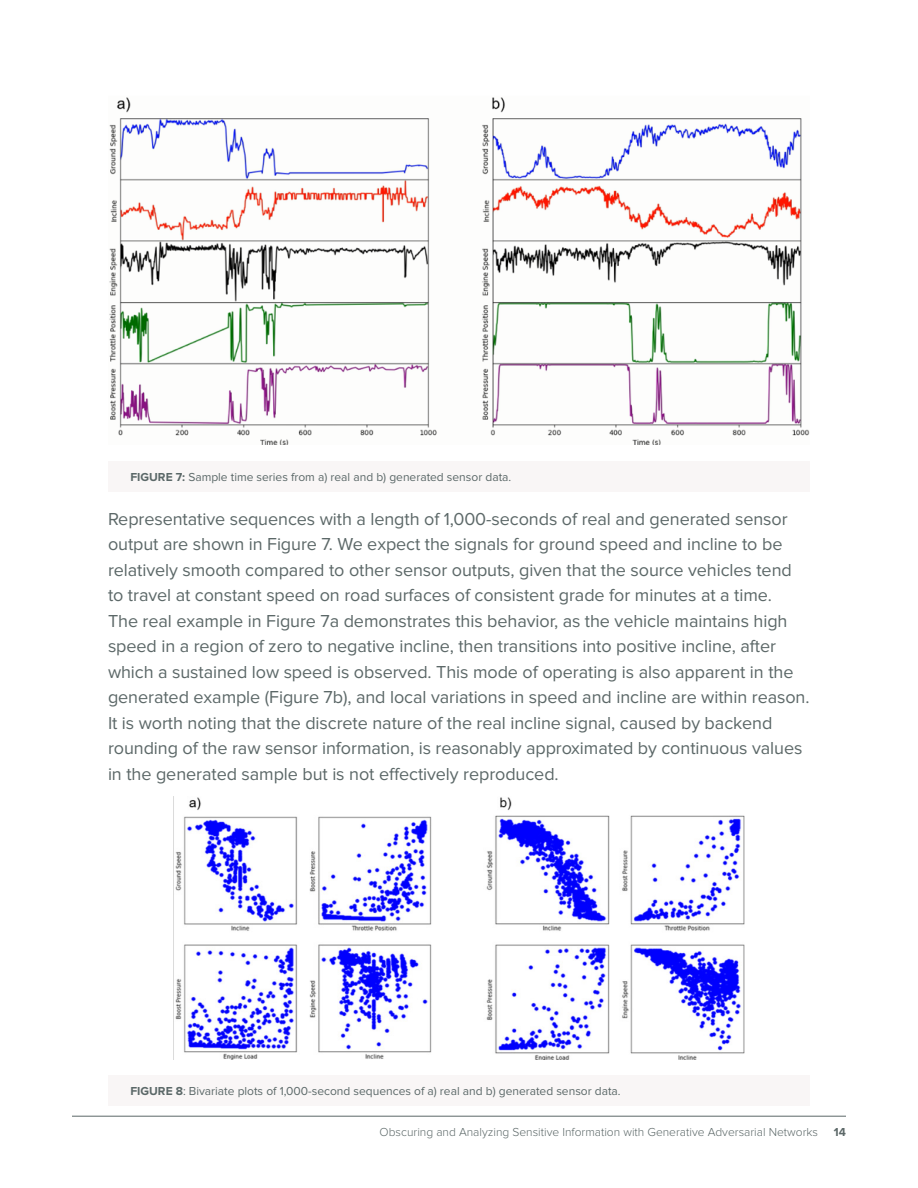
<style>
.page{position:relative;width:918px;height:1188px;background:#fff}
.page>*{position:absolute;margin:0;border:0;box-sizing:border-box;transform-origin:0 0}
.Body_Copy{font:18px/25.5px "Proxima Nova";letter-spacing:-.005em;color:#5c6868}
.Body_Copy-2{font:12px "Proxima Nova";color:#5b6868}
.t1{font:300 12px "Proxima Nova";color:#5c6868}
.t2{font:700 12px "Proxima Nova";color:#5c6868}
.s1{font-weight:700}
</style>
<div class="page">
<hr style="left:72px;top:1116px;width:774px;height:1px;background:#5c6868">
<img style="left:109px;top:97px;width:701px;height:347px">
<img style="left:173px;top:796px;width:571px;height:263px">
<div style="left:108px;top:461px;width:702px;height:30px;background:#f9f6f6"></div>
<div style="left:108px;top:1075px;width:702px;height:31px;background:#f9f6f6"></div>
<p class="Body_Copy-2" style="left:130px;top:471px;width:382px"><span class="s1">FIGURE 7:</span> Sample time series from a) real and b) generated sensor data.</p>
<p class="Body_Copy" style="left:108px;top:507px;width:703px">Representative sequences with a length of 1,000-seconds of real and generated sensor output are shown in Figure 7. We expect the signals for ground speed and incline to be relatively smooth compared to other sensor outputs, given that the source vehicles tend to travel at constant speed on road surfaces of consistent grade for minutes at a time.<br>The real example in Figure 7a demonstrates this behavior, as the vehicle maintains high speed in a region of zero to negative incline, then transitions into positive incline, after which a sustained low speed is observed. This mode of operating is also apparent in the generated example (Figure 7b), and local variations in speed and incline are within reason.<br>It is worth noting that the discrete nature of the real incline signal, caused by backend rounding of the raw sensor information, is reasonably approximated by continuous values in the generated sample but is not effectively reproduced.</p>
<p class="Body_Copy-2" style="left:130px;top:1086px;width:492px"><span class="s1">FIGURE 8</span>: Bivariate plots of 1,000-second sequences of a) real and b) generated sensor data.</p>
<p class="t1" style="left:380px;top:1127px;width:440px">Obscuring and Analyzing Sensitive Information with Generative Adversarial Networks</p>
<p class="t2" style="left:834px;top:1127px;width:14px">14</p>
</div>
